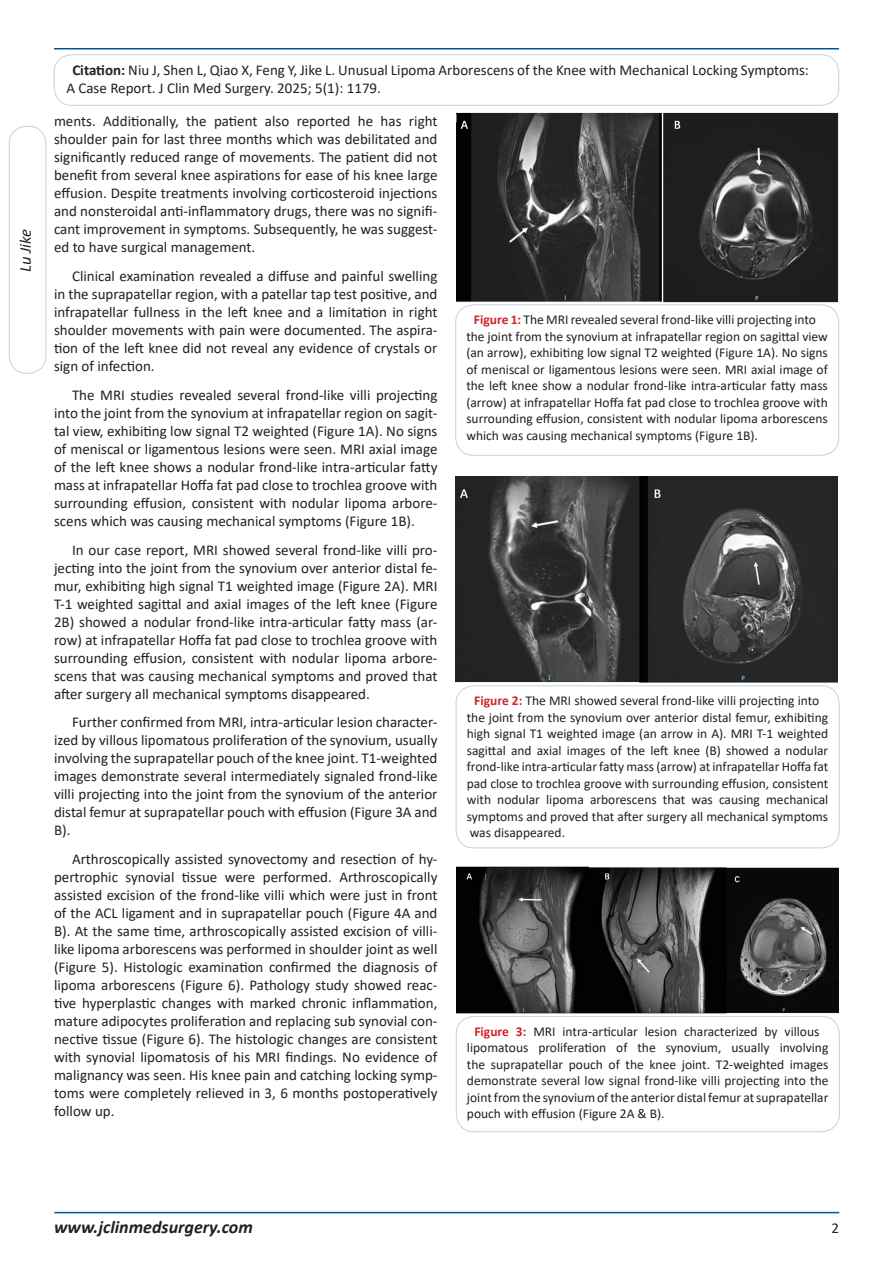
<style>
.page{position:relative;width:893px;height:1263px;background:#fff}
.page>*{position:absolute;margin:0;border:0;box-sizing:border-box;transform-origin:0 0}
.t1{font:italic 700 18px "Calibri";color:#231f20}
.t2{font:italic 16.5px "Calibri";color:#231f20}
.t3{font:15px/18px "Calibri";color:#231f20;text-align:justify}
.t4{font:13.5px/16.5px "Calibri";color:#231f20}
.s1{font-weight:700}
.s2{font-weight:700;color:#d1232a}
</style>
<div class="page">
<div style="left:9px;top:126px;width:37px;height:248px;border:1px solid #bfd4e5;border-radius:18px"></div>
<hr style="left:54px;top:1212px;width:785px;height:1px;background:#005596">
<hr style="left:54px;top:48px;width:785px;height:2px;background:#005596">
<div style="left:54px;top:54px;width:785px;height:51px;border:1px solid #bfd4e5;border-radius:18px"></div>
<div style="left:455px;top:305px;width:384px;height:150px;border:1px solid #bfd4e5;border-radius:18px"></div>
<img style="left:456px;top:113px;width:382px;height:189px">
<img style="left:456px;top:476px;width:382px;height:206px">
<div style="left:456px;top:686px;width:383px;height:162px;border:1px solid #bfd4e5;border-radius:18px"></div>
<img style="left:456px;top:867px;width:382px;height:146px">
<div style="left:456px;top:1016px;width:384px;height:116px;border:1px solid #bfd4e5;border-radius:18px"></div>
<p class="t2" style="left:14px;top:272px;width:45px;rotate:-90deg">Lu Jike</p>
<p class="t3" style="left:66px;top:61px;width:744px;text-indent:6px"><span class="s1">Citation:</span> Niu J, Shen L, Qiao X, Feng Y, Jike L. Unusual Lipoma Arborescens of the Knee with Mechanical Locking Symptoms:<br>A Case Report. J Clin Med Surgery. 2025; 5(1): 1179.</p>
<p class="t3" style="left:54px;top:112px;width:385px">ments. Additionally, the patient also reported he has right shoulder pain for last three months which was debilitated and significantly reduced range of movements. The patient did not benefit from several knee aspirations for ease of his knee large effusion. Despite treatments involving corticosteroid injections and nonsteroidal anti-inflammatory drugs, there was no signifi&shy;cant improvement in symptoms. Subsequently, he was suggest&shy;ed to have surgical management.</p>
<p class="t3" style="left:54px;top:267px;width:385px;text-indent:18px">Clinical examination revealed a diffuse and painful swelling in the suprapatellar region, with a patellar tap test positive, and infrapatellar fullness in the left knee and a limitation in right shoulder movements with pain were documented. The aspira&shy;tion of the left knee did not reveal any evidence of crystals or sign of infection.</p>
<p class="t3" style="left:54px;top:385px;width:385px;text-indent:18px">The MRI studies revealed several frond-like villi projecting into the joint from the synovium at infrapatellar region on sagit&shy;tal view, exhibiting low signal T2 weighted (Figure 1A). No signs of meniscal or ligamentous lesions were seen. MRI axial image of the left knee shows a nodular frond-like intra-articular fatty mass at infrapatellar Hoffa fat pad close to trochlea groove with surrounding effusion, consistent with nodular lipoma arbore&shy;scens which was causing mechanical symptoms (Figure 1B).</p>
<p class="t3" style="left:54px;top:540px;width:385px;text-indent:18px">In our case report, MRI showed several frond-like villi pro&shy;jecting into the joint from the synovium over anterior distal fe&shy;mur, exhibiting high signal T1 weighted image (Figure 2A). MRI T-1 weighted sagittal and axial images of the left knee (Figure 2B) showed a nodular frond-like intra-articular fatty mass (ar&shy;row) at infrapatellar Hoffa fat pad close to trochlea groove with surrounding effusion, consistent with nodular lipoma arbore&shy;scens that was causing mechanical symptoms and proved that after surgery all mechanical symptoms disappeared.</p>
<p class="t3" style="left:54px;top:713px;width:385px;text-indent:18px">Further confirmed from MRI, intra-articular lesion character&shy;ized by villous lipomatous proliferation of the synovium, usually involving the suprapatellar pouch of the knee joint. T1-weighted images demonstrate several intermediately signaled frond-like villi projecting into the joint from the synovium of the anterior distal femur at suprapatellar pouch with effusion (Figure 3A and B).</p>
<p class="t3" style="left:54px;top:850px;width:385px;text-indent:18px">Arthroscopically assisted synovectomy and resection of hy&shy;pertrophic synovial tissue were performed. Arthroscopically assisted excision of the frond-like villi which were just in front of the ACL ligament and in suprapatellar pouch (Figure 4A and B). At the same time, arthroscopically assisted excision of villi&shy;like lipoma arborescens was performed in shoulder joint as well (Figure 5). Histologic examination confirmed the diagnosis of lipoma arborescens (Figure 6). Pathology study showed reac&shy;tive hyperplastic changes with marked chronic inflammation, mature adipocytes proliferation and replacing sub synovial con&shy;nective tissue (Figure 6). The histologic changes are consistent with synovial lipomatosis of his MRI findings. No evidence of malignancy was seen. His knee pain and catching locking symp&shy;toms were completely relieved in 3, 6 months postoperatively follow up.</p>
<p class="t4" style="left:466px;top:311px;width:363px;text-indent:8px"><span class="s2">Figure 1:</span> The MRI revealed several frond-like villi projecting into the joint from the synovium at infrapatellar region on sagittal view (an arrow), exhibiting low signal T2 weighted (Figure 1A). No signs of meniscal or ligamentous lesions were seen. MRI axial image of the left knee show a nodular frond-like intra-articular fatty mass (arrow) at infrapatellar Hoffa fat pad close to trochlea groove with surrounding effusion, consistent with nodular lipoma arborescens which was causing mechanical symptoms (Figure 1B).</p>
<p class="t4" style="left:467px;top:692px;width:363px;text-indent:8px"><span class="s2">Figure 2:</span> The MRI showed several frond-like villi projecting into the joint from the synovium over anterior distal femur, exhibiting high signal T1 weighted image (an arrow in A). MRI T-1 weighted sagittal and axial images of the left knee (B) showed a nodular frond-like intra-articular fatty mass (arrow) at infrapatellar Hoffa fat pad close to trochlea groove with surrounding effusion, consistent with nodular lipoma arborescens that was causing mechanical symptoms and proved that after surgery all mechanical symptoms was disappeared.</p>
<p class="t4" style="left:467px;top:1023px;width:363px;text-indent:8px"><span class="s2">Figure 3:</span> MRI intra-articular lesion characterized by villous lipomatous proliferation of the synovium, usually involving the suprapatellar pouch of the knee joint. T2-weighted images demonstrate several low signal frond-like villi projecting into the joint from the synovium of the anterior distal femur at suprapatellar pouch with effusion (Figure 2A &amp; B).</p>
<p class="t1" style="left:54px;top:1214px;width:200px">www.jclinmedsurgery.com</p>
<p class="t3" style="left:831px;top:1218px;width:9px">2</p>
</div>
